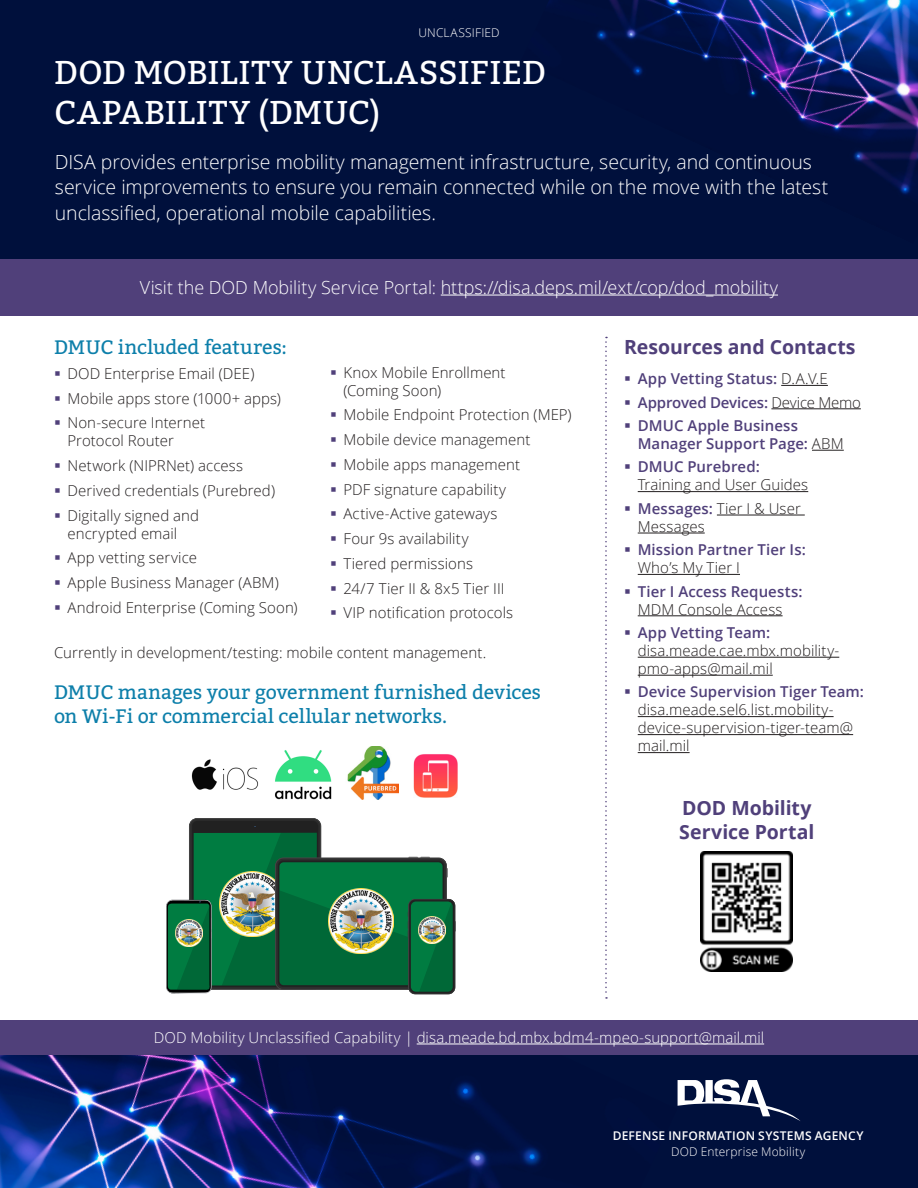
<style>
.page{position:relative;width:918px;height:1188px;background:#fff}
.page>*{position:absolute;margin:0;border:0;box-sizing:border-box;transform-origin:0 0}
.Document_Header{font:33px/39.6px "Bitter";letter-spacing:.015em;color:#fff}
.Section_Text{font:300 19.5px/25.5px "Open Sans";letter-spacing:-.005em;color:#fff}
.Section_Header{font:19.5px/24px "Bitter";letter-spacing:-.005em;color:#0d7faa}
.Section_Header-2{font:700 19.5px/24px "Open Sans";color:#50407a}
.Section_Text-2{font:300 18px "Open Sans";letter-spacing:-.005em;color:#fff}
.Section_Text-3{font:300 15px/18px "Open Sans";letter-spacing:.005em;color:#231f20}
.t1{font:600 15px/18px "Open Sans";letter-spacing:.005em;color:#50407a}
.Section_Text-4{font:300 15px "Open Sans";letter-spacing:.005em;color:#fff}
.Section_Text-5{font:300 12px "Open Sans";letter-spacing:.015em;color:#fff}
.Section_Text-6{font:600 12px "Open Sans";letter-spacing:.02em;color:#fff}
.s1{color:#50407a}
.s2{font-weight:300;color:#231f20}
.s3{font-weight:600;color:#50407a}
</style>
<div class="page">
<div style="left:0;top:0;width:918px;height:266px;background:#00103c"></div>
<div style="left:0;top:1054px;width:918px;height:134px;background:#00103c"></div>
<img style="left:548px;top:0;width:370px;height:195px">
<img style="left:0;top:1054px;width:677px;height:134px">
<hr style="left:781px;top:385px;width:47px;height:1px;background:#231f20">
<hr style="left:771px;top:408px;width:90px;height:1px;background:#231f20">
<hr style="left:812px;top:450px;width:32px;height:1px;background:#231f20">
<hr style="left:638px;top:491px;width:170px;height:1px;background:#231f20">
<hr style="left:717px;top:515px;width:88px;height:1px;background:#231f20">
<hr style="left:638px;top:533px;width:67px;height:1px;background:#231f20">
<hr style="left:638px;top:574px;width:102px;height:1px;background:#231f20">
<hr style="left:638px;top:615px;width:145px;height:1px;background:#231f20">
<hr style="left:638px;top:657px;width:201px;height:1px;background:#231f20">
<hr style="left:638px;top:675px;width:135px;height:1px;background:#231f20">
<hr style="left:638px;top:716px;width:196px;height:1px;background:#231f20">
<hr style="left:638px;top:734px;width:215px;height:1px;background:#231f20">
<hr style="left:638px;top:752px;width:52px;height:1px;background:#231f20">
<div style="left:0;top:1020px;width:918px;height:34px;background:#50407a"></div>
<div style="left:0;top:259px;width:918px;height:56px;background:#50407a"></div>
<hr style="left:417px;top:1044px;width:347px;height:1px;background:#fff">
<hr style="left:441px;top:295px;width:337px;height:1px;background:#fff">
<img style="left:701px;top:851px;width:92px;height:120px">
<svg style="left:605px;top:337px;width:2px;height:662px"></svg>
<svg style="left:166px;top:819px;width:290px;height:175px"></svg>
<img style="left:176px;top:920px;width:26px;height:26px">
<img style="left:413px;top:754px;width:45px;height:43px">
<img style="left:347px;top:746px;width:52px;height:54px">
<img style="left:275px;top:750px;width:57px;height:50px">
<img style="left:191px;top:759px;width:68px;height:31px">
<svg style="left:678px;top:1079px;width:122px;height:42px"></svg>
<p class="Section_Text-5" style="left:418px;top:25px;width:83px">UNCLASSIFIED</p>
<p class="Document_Header" style="left:54px;top:53px;width:494px">DOD MOBILITY UNCLASSIFIED<br>CAPABILITY (DMUC)</p>
<p class="Section_Text" style="left:55px;top:148px;width:775px">DISA provides enterprise mobility management infrastructure, security, and continuous service improvements to ensure you remain connected while on the move with the latest unclassified, operational mobile capabilities.</p>
<p class="Section_Text-2" style="left:140px;top:275px;width:640px">Visit the DOD Mobility Service Portal: https://disa.deps.mil/ext/cop/dod_mobility</p>
<p class="Section_Header" style="left:54px;top:335px;width:235px">DMUC included features:</p>
<p class="Section_Text-3" style="left:54px;top:364px;width:202px"><span class="s1">▪</span> DOD Enterprise Email (DEE)</p>
<p class="Section_Text-3" style="left:54px;top:389px;width:228px"><span class="s1">▪</span> Mobile apps store (1000+ apps)</p>
<p class="Section_Text-3" style="left:68px;top:414px;width:139px;text-indent:-14px"><span class="s1">▪</span> Non-secure Internet<br>Protocol Router</p>
<p class="Section_Text-3" style="left:54px;top:456px;width:191px"><span class="s1">▪</span> Network (NIPRNet) access</p>
<p class="Section_Text-3" style="left:54px;top:481px;width:223px"><span class="s1">▪</span> Derived credentials (Purebred)</p>
<p class="Section_Text-3" style="left:54px;top:506px;width:147px;text-align:center"><span class="s1">▪</span> Digitally signed and encrypted email</p>
<p class="Section_Text-3" style="left:54px;top:549px;width:145px"><span class="s1">▪</span> App vetting service</p>
<p class="Section_Text-3" style="left:54px;top:573px;width:226px"><span class="s1">▪</span> Apple Business Manager (ABM)</p>
<p class="Section_Text-3" style="left:54px;top:598px;width:245px"><span class="s1">▪</span> Android Enterprise (Coming Soon)</p>
<p class="Section_Text-3" style="left:344px;top:363px;width:164px;text-indent:-14px"><span class="s1">▪</span> Knox Mobile Enrollment (Coming Soon)</p>
<p class="Section_Text-3" style="left:330px;top:406px;width:243px"><span class="s1">▪</span> Mobile Endpoint Protection (MEP)</p>
<p class="Section_Text-3" style="left:330px;top:430px;width:202px"><span class="s1">▪</span> Mobile device management</p>
<p class="Section_Text-3" style="left:330px;top:455px;width:192px"><span class="s1">▪</span> Mobile apps management</p>
<p class="Section_Text-3" style="left:330px;top:480px;width:178px"><span class="s1">▪</span> PDF signature capability</p>
<p class="Section_Text-3" style="left:330px;top:505px;width:169px"><span class="s1">▪</span> Active-Active gateways</p>
<p class="Section_Text-3" style="left:330px;top:529px;width:140px"><span class="s1">▪</span> Four 9s availability</p>
<p class="Section_Text-3" style="left:330px;top:554px;width:145px"><span class="s1">▪</span> Tiered permissions</p>
<p class="Section_Text-3" style="left:330px;top:579px;width:176px"><span class="s1">▪</span> 24/7 Tier II &amp; 8x5 Tier III</p>
<p class="Section_Text-3" style="left:330px;top:604px;width:185px"><span class="s1">▪</span> VIP notification protocols</p>
<p class="Section_Text-3" style="left:54px;top:643px;width:434px">Currently in development/testing: mobile content management.</p>
<p class="Section_Header" style="left:54px;top:680px;width:489px">DMUC manages your government furnished devices on Wi-Fi or commercial cellular networks.</p>
<p class="Section_Header-2" style="left:624px;top:335px;width:233px">Resources and Contacts</p>
<p class="t1" style="left:624px;top:370px;width:205px">▪ App Vetting Status: <span class="s2">D.A.V.E</span></p>
<p class="t1" style="left:624px;top:393px;width:238px">▪ Approved Devices: <span class="s2">Device Memo</span></p>
<p class="t1" style="left:638px;top:416px;width:208px;text-indent:-14px">▪ DMUC Apple Business<br>Manager Support Page: <span class="s2">ABM</span></p>
<p class="Section_Text-3" style="left:638px;top:458px;width:172px;text-indent:-14px"><span class="s1">▪</span> <span class="s3">DMUC Purebred:<br></span>Training and User Guides</p>
<p class="Section_Text-3" style="left:638px;top:499px;width:165px;text-indent:-14px"><span class="s1">▪</span> <span class="s3">Messages:</span> Tier I &amp; User<br>Messages</p>
<p class="t1" style="left:638px;top:541px;width:170px;text-indent:-14px">▪ Mission Partner Tier Is:<br><span class="s2">Who’s My Tier I</span></p>
<p class="t1" style="left:624px;top:582px;width:180px;text-align:center">▪ Tier I Access Requests:<br><span class="s2">MDM Console Access</span></p>
<p class="Section_Text-3" style="left:638px;top:623px;width:203px;text-indent:-14px"><span class="s1">▪</span> <span class="s3">App Vetting Team: </span>disa.meade.cae.mbx.mobility&shy;pmo-apps@mail.mil</p>
<p class="Section_Text-3" style="left:638px;top:683px;width:228px;text-indent:-14px"><span class="s1">▪</span> <span class="s3">Device Supervision Tiger Team: </span>disa.meade.sel6.list.mobility&shy;device-supervision-tiger-team@ mail.mil</p>
<p class="Section_Header-2" style="left:679px;top:795px;width:137px">DOD Mobility<br>Service Portal</p>
<p class="Section_Text-4" style="left:154px;top:1027px;width:612px">DOD Mobility Unclassified Capability | disa.meade.bd.mbx.bdm4-mpeo-support@mail.mil</p>
<p class="Section_Text-6" style="left:613px;top:1127px;width:252px">DEFENSE INFORMATION SYSTEMS AGENCY</p>
<p class="Section_Text-5" style="left:671px;top:1144px;width:136px">DOD Enterprise Mobility</p>
</div>
